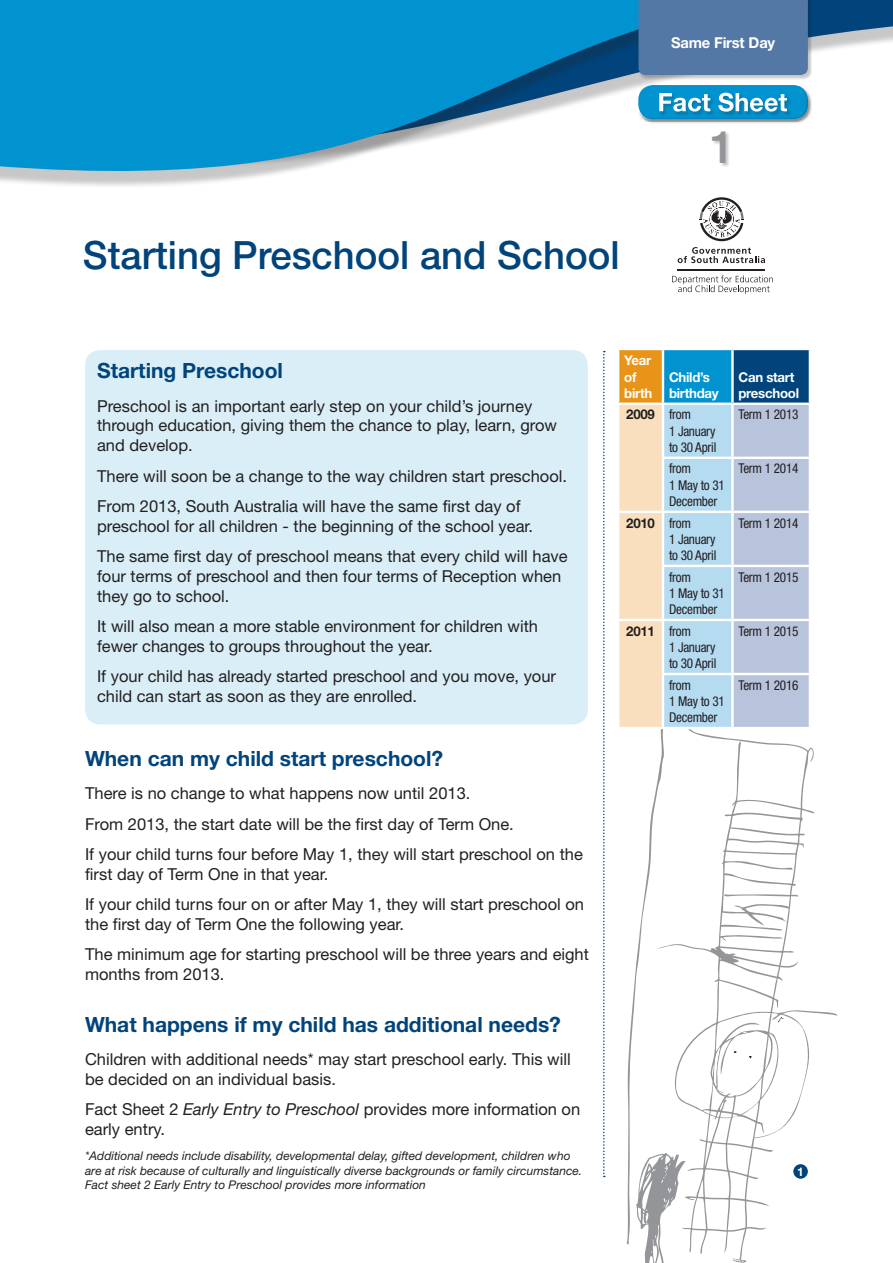
<style>
.page{position:relative;width:893px;height:1263px;background:#fff}
.page>*{position:absolute;margin:0;border:0;box-sizing:border-box;transform-origin:0 0}
.Para_7pt_above{font:500 45px "Helvetica Neue LT Std";color:#939598}
.t1{font:500 39px "Helvetica Neue LT Std";color:#00447b}
.B_Heaing_18pt_space{font:700 21px "Helvetica Neue LT Std";color:#00447b}
.Indented_B_Heading_n{font:700 21px "Helvetica Neue LT Std";color:#00447b}
.Indented_para_7pt_ab{font:16.5px/19.8px "Helvetica Neue LT Std";color:#231f20}
.Para_7pt_above-2{font:16.5px/19.8px "Helvetica Neue LT Std";color:#231f20}
.Para_7pt_above-3{font:700 15px "Helvetica Neue LT Std";letter-spacing:-.01em;color:#fff}
.Para_7pt_above-4{font:condensed 13.5px/16.2px "Helvetica Neue LT Std";letter-spacing:-.02em;color:#231f20}
.Para_7pt_above-5{font:700 13.5px/16.2px "Helvetica Neue LT Std";letter-spacing:-.02em;color:#fff}
.Para_7pt_above-6{font:700 13.5px "Helvetica Neue LT Std";letter-spacing:-.02em;color:#231f20}
.Para_7pt_above-7{font:italic 12px/14.4px "Helvetica Neue LT Std";color:#231f20}
.t2{font:700 12px "Helvetica Neue LT Std";color:#fff}
.s1{font-style:italic}
</style>
<div class="page">
<svg style="left:820px;top:0;width:73px;height:51px;background:#5780a1"></svg>
<svg style="left:0;top:0;width:816px;height:186px;fill:#0093d0"></svg>
<div style="left:638px;top:0;width:174px;height:79px;background:#231f20;opacity:.25"></div>
<div style="left:638px;top:0;width:170px;height:75px;background:#5378a6"></div>
<hr style="left:678px;top:269px;width:87px;height:2px;background:#231f20">
<svg style="left:678px;top:247px;width:87px;height:16px"></svg>
<svg style="left:672px;top:275px;width:101px;height:19px"></svg>
<svg style="left:700px;top:197px;width:44px;height:44px"></svg>
<svg style="left:603px;top:351px;width:2px;height:826px"></svg>
<div style="left:713px;top:132px;width:16px;height:35px;background:#231f20;opacity:.25"></div>
<div style="left:85px;top:350px;width:503px;height:374px;background:#d9eef7;border-radius:15px"></div>
<svg style="left:626px;top:729px;width:211px;height:534px"></svg>
<svg style="left:777px;top:1017px;width:7px;height:5px"></svg>
<svg style="left:740px;top:1032px;width:7px;height:2px"></svg>
<svg style="left:717px;top:1101px;width:7px;height:16px"></svg>
<svg style="left:703px;top:1110px;width:7px;height:4px"></svg>
<svg style="left:711px;top:1042px;width:14px;height:44px"></svg>
<svg style="left:636px;top:1153px;width:50px;height:110px"></svg>
<div style="left:618px;top:349px;width:45px;height:55px;background:#e89418"></div>
<div style="left:663px;top:349px;width:69px;height:55px;background:#0093d0"></div>
<div style="left:732px;top:349px;width:78px;height:55px;background:#00447b"></div>
<svg style="left:619px;top:405px;width:190px;height:322px;background:#c6d3dc"></svg>
<hr style="left:617px;top:348px;width:46px;height:2px;background:#fff">
<hr style="left:617px;top:350px;width:2px;height:53px;background:#fff">
<hr style="left:663px;top:348px;width:69px;height:2px;background:#fff">
<hr style="left:662px;top:350px;width:2px;height:53px;background:#fff">
<hr style="left:732px;top:348px;width:79px;height:2px;background:#fff">
<hr style="left:731px;top:350px;width:3px;height:53px;background:#fff">
<hr style="left:809px;top:350px;width:2px;height:53px;background:#fff">
<hr style="left:617px;top:403px;width:46px;height:2px;background:#fff">
<hr style="left:663px;top:403px;width:69px;height:2px;background:#fff">
<hr style="left:662px;top:405px;width:2px;height:52px;background:#fff">
<hr style="left:732px;top:403px;width:79px;height:2px;background:#fff">
<hr style="left:731px;top:405px;width:3px;height:52px;background:#fff">
<hr style="left:662px;top:457px;width:70px;height:2px;background:#fff">
<hr style="left:662px;top:459px;width:2px;height:52px;background:#fff">
<hr style="left:732px;top:457px;width:79px;height:2px;background:#fff">
<hr style="left:731px;top:459px;width:3px;height:52px;background:#fff">
<hr style="left:617px;top:511px;width:46px;height:2px;background:#fff">
<hr style="left:663px;top:511px;width:69px;height:2px;background:#fff">
<hr style="left:662px;top:513px;width:2px;height:52px;background:#fff">
<hr style="left:732px;top:511px;width:79px;height:2px;background:#fff">
<hr style="left:731px;top:513px;width:3px;height:52px;background:#fff">
<hr style="left:662px;top:565px;width:70px;height:2px;background:#fff">
<hr style="left:662px;top:567px;width:2px;height:52px;background:#fff">
<hr style="left:732px;top:565px;width:79px;height:2px;background:#fff">
<hr style="left:731px;top:567px;width:3px;height:52px;background:#fff">
<hr style="left:617px;top:619px;width:46px;height:2px;background:#fff">
<hr style="left:663px;top:619px;width:69px;height:2px;background:#fff">
<hr style="left:662px;top:621px;width:2px;height:52px;background:#fff">
<hr style="left:732px;top:619px;width:79px;height:2px;background:#fff">
<hr style="left:731px;top:621px;width:3px;height:52px;background:#fff">
<hr style="left:662px;top:673px;width:70px;height:2px;background:#fff">
<hr style="left:662px;top:675px;width:2px;height:52px;background:#fff">
<hr style="left:732px;top:673px;width:79px;height:2px;background:#fff">
<hr style="left:731px;top:675px;width:3px;height:52px;background:#fff">
<p class="Para_7pt_above-3" style="left:671px;top:33px;width:106px">Same First Day</p>
<p class="t1" style="left:83px;top:232px;width:538px">Starting Preschool and School</p>
<p class="Para_7pt_above" style="left:710px;top:120px;width:27px">1</p>
<p class="Indented_B_Heading_n" style="left:97px;top:358px;width:187px">Starting Preschool</p>
<p class="Indented_para_7pt_ab" style="left:97px;top:396px;width:461px">Preschool is an important early step on your child’s journey through education, giving them the chance to play, learn, grow and develop.</p>
<p class="Indented_para_7pt_ab" style="left:97px;top:465px;width:472px">There will soon be a change to the way children start preschool.</p>
<p class="Indented_para_7pt_ab" style="left:97px;top:496px;width:438px">From 2013, South Australia will have the same first day of preschool for all children - the beginning of the school year.</p>
<p class="Indented_para_7pt_ab" style="left:97px;top:546px;width:472px">The same first day of preschool means that every child will have four terms of preschool and then four terms of Reception when they go to school.</p>
<p class="Indented_para_7pt_ab" style="left:97px;top:616px;width:442px">It will also mean a more stable environment for children with fewer changes to groups throughout the year.</p>
<p class="Indented_para_7pt_ab" style="left:97px;top:666px;width:461px">If your child has already started preschool and you move, your child can start as soon as they are enrolled.</p>
<p class="B_Heaing_18pt_space" style="left:85px;top:745px;width:360px">When can my child start preschool?</p>
<p class="Para_7pt_above-2" style="left:85px;top:783px;width:387px">There is no change to what happens now until 2013.</p>
<p class="Para_7pt_above-2" style="left:85px;top:813px;width:430px">From 2013, the start date will be the first day of Term One.</p>
<p class="Para_7pt_above-2" style="left:85px;top:844px;width:499px">If your child turns four before May 1, they will start preschool on the first day of Term One in that year.</p>
<p class="Para_7pt_above-2" style="left:85px;top:894px;width:501px">If your child turns four on or after May 1, they will start preschool on the first day of Term One the following year.</p>
<p class="Para_7pt_above-2" style="left:85px;top:944px;width:505px">The minimum age for starting preschool will be three years and eight months from 2013.</p>
<p class="B_Heaing_18pt_space" style="left:85px;top:1011px;width:477px">What happens if my child has additional needs?</p>
<p class="Para_7pt_above-2" style="left:85px;top:1049px;width:487px">Children with additional needs* may start preschool early. This will be decided on an individual basis.</p>
<p class="Para_7pt_above-2" style="left:85px;top:1099px;width:497px">Fact Sheet 2 <span class="s1">Early Entry to Preschool</span> provides more information on early entry.</p>
<p class="Para_7pt_above-7" style="left:85px;top:1148px;width:499px">*Additional needs include disability, developmental delay, gifted development, children who are at risk because of culturally and linguistically diverse backgrounds or family circumstance.</p>
<p class="Para_7pt_above-7" style="left:85px;top:1177px;width:342px">Fact sheet 2 Early Entry to Preschool provides more information</p>
<p class="Para_7pt_above-5" style="left:624px;top:352px;width:30px">Year of birth</p>
<p class="Para_7pt_above-5" style="left:669px;top:368px;width:51px">Child’s birthday</p>
<p class="Para_7pt_above-5" style="left:738px;top:368px;width:62px">Can start preschool</p>
<p class="Para_7pt_above-6" style="left:626px;top:406px;width:30px">2009</p>
<p class="Para_7pt_above-4" style="left:669px;top:406px;width:49px">from<br>1 January to 30 April</p>
<p class="Para_7pt_above-4" style="left:738px;top:406px;width:61px">Term 1 2013</p>
<p class="Para_7pt_above-4" style="left:669px;top:460px;width:57px">from<br>1 May to 31<br>December</p>
<p class="Para_7pt_above-4" style="left:738px;top:460px;width:61px">Term 1 2014</p>
<p class="Para_7pt_above-6" style="left:626px;top:514px;width:30px">2010</p>
<p class="Para_7pt_above-4" style="left:669px;top:514px;width:49px">from<br>1 January to 30 April</p>
<p class="Para_7pt_above-4" style="left:738px;top:514px;width:61px">Term 1 2014</p>
<p class="Para_7pt_above-4" style="left:669px;top:569px;width:57px">from<br>1 May to 31<br>December</p>
<p class="Para_7pt_above-4" style="left:738px;top:569px;width:61px">Term 1 2015</p>
<p class="Para_7pt_above-6" style="left:626px;top:622px;width:30px">2011</p>
<p class="Para_7pt_above-4" style="left:669px;top:623px;width:49px">from<br>1 January to 30 April</p>
<p class="Para_7pt_above-4" style="left:738px;top:623px;width:61px">Term 1 2015</p>
<p class="Para_7pt_above-4" style="left:669px;top:677px;width:57px">from<br>1 May to 31<br>December</p>
<p class="Para_7pt_above-4" style="left:738px;top:677px;width:61px">Term 1 2016</p>
<p class="t2" style="left:797px;top:1164px;width:8px">1</p>
</div>
